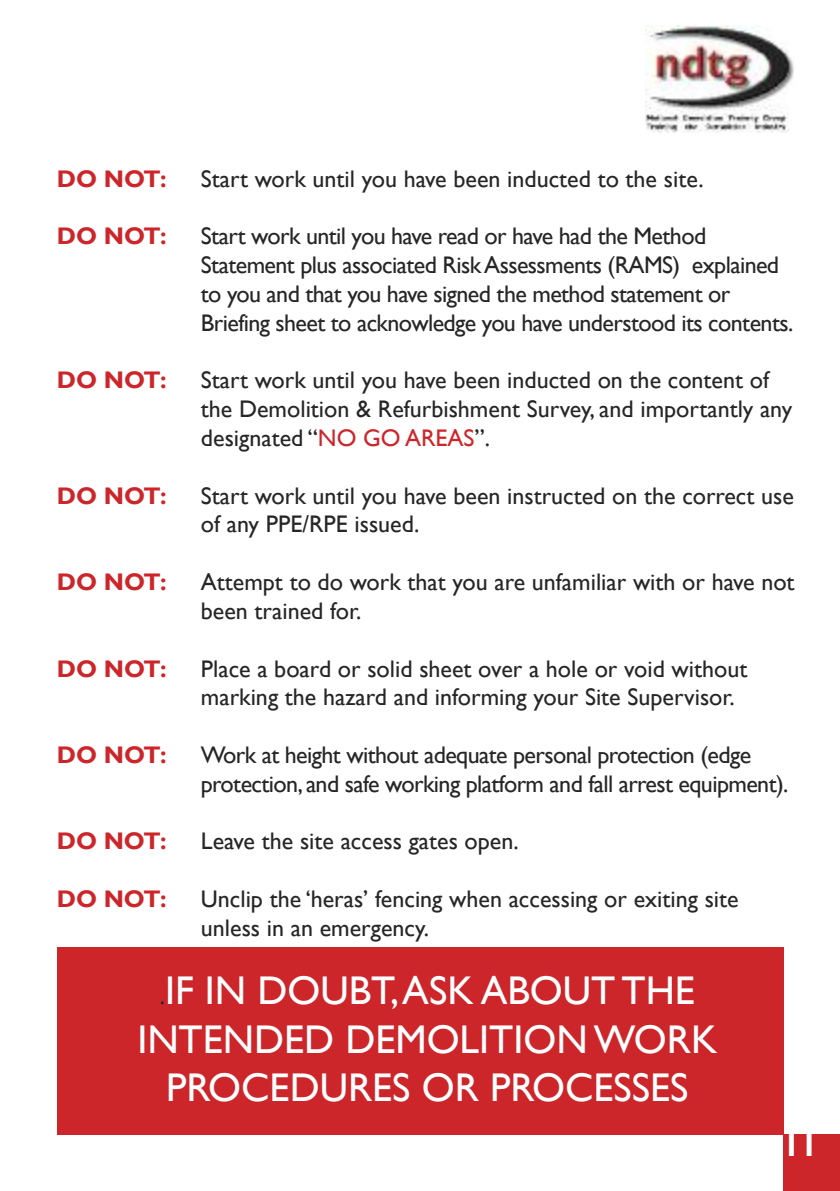
<style>
.page{position:relative;width:840px;height:1191px;background:#fff}
.page>*{position:absolute;margin:0;border:0;box-sizing:border-box;transform-origin:0 0}
.t1{font:40px/48px "Gill Sans";color:#fff;text-align:center}
.t2{font:700 32px "Gill Sans";color:#fff}
.t3{font:24px/28.8px "Gill Sans";color:#272627}
.t4{font:24px/28.8px "Gill Sans";letter-spacing:-.025em;color:#272627}
.t5{font:700 24px "Gill Sans";color:#cc262b}
.s1{color:#cc262b}
.s2{font-size:24px;color:#272627}
</style>
<div class="page">
<div style="left:57px;top:947px;width:725px;height:187px;background:#cc262b"></div>
<img style="left:645px;top:26px;width:149px;height:107px">
<div style="left:782px;top:1134px;width:57px;height:57px;background:#cc262b"></div>
<p class="t5" style="left:57px;top:164px;width:111px">DO NOT:</p>
<p class="t3" style="left:201px;top:164px;width:504px">Start work until you have been inducted to the site.</p>
<p class="t5" style="left:57px;top:222px;width:111px">DO NOT:</p>
<p class="t4" style="left:201px;top:222px;width:593px">Start work until you have read or have had the Method Statement plus associated RiskAssessments (RAMS) explained to you and that you have signed the method statement or Briefing sheet to acknowledge you have understood its contents.</p>
<p class="t5" style="left:57px;top:366px;width:111px">DO NOT:</p>
<p class="t3" style="left:201px;top:366px;width:592px">Start work until you have been inducted on the content of the Demolition &amp; Refurbishment Survey, and importantly any designated “<span class="s1">NO gO AREAS</span>”.</p>
<p class="t5" style="left:57px;top:481px;width:111px">DO NOT:</p>
<p class="t3" style="left:201px;top:481px;width:594px">Start work until you have been instructed on the correct use of any PPE/RPE issued.</p>
<p class="t5" style="left:57px;top:568px;width:111px">DO NOT:</p>
<p class="t3" style="left:201px;top:567px;width:595px">Attempt to do work that you are unfamiliar with or have not been trained for.</p>
<p class="t5" style="left:57px;top:654px;width:111px">DO NOT:</p>
<p class="t3" style="left:201px;top:654px;width:547px">Place a board or solid sheet over a hole or void without marking the hazard and informing your Site Supervisor.</p>
<p class="t5" style="left:57px;top:740px;width:111px">DO NOT:</p>
<p class="t4" style="left:201px;top:740px;width:588px">Work at height without adequate personal protection (edge protection, and safe working platform and fall arrest equipment).</p>
<p class="t5" style="left:57px;top:827px;width:111px">DO NOT:</p>
<p class="t3" style="left:201px;top:826px;width:319px">Leave the site access gates open.</p>
<p class="t5" style="left:57px;top:884px;width:111px">DO NOT:</p>
<p class="t3" style="left:201px;top:884px;width:539px">Unclip the ‘heras’ fencing when accessing or exiting site unless in an emergency.</p>
<h1 class="t1" style="left:137px;top:966px;width:581px"><span class="s2">.</span>IF IN DOUBT,ASK ABOUT THE<br>INTENDED DEMOLITIONWORK<br>PROCEDURES OR PROCESSES</h1>
<h2 class="t2" style="left:782px;top:1126px;width:37px">11</h2>
</div>
